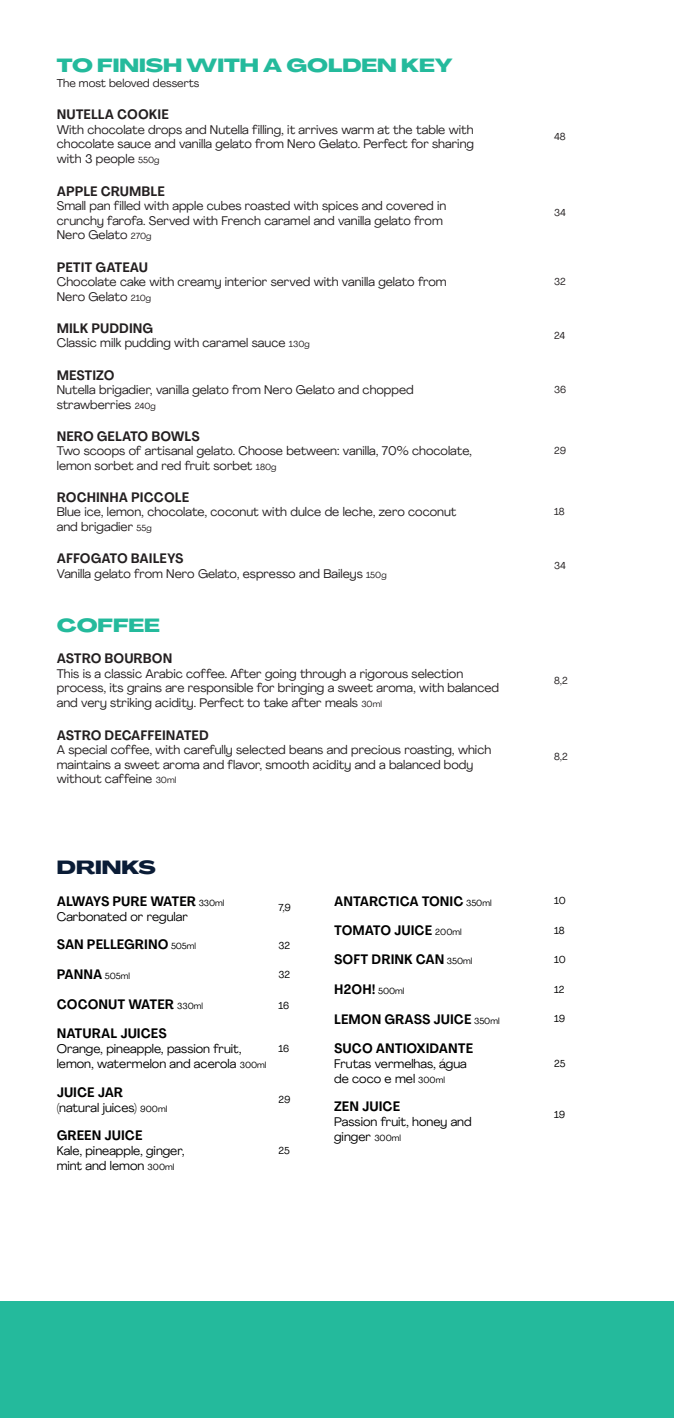
<style>
.page{position:relative;width:674px;height:1418px;background:#fff}
.page>*{position:absolute;margin:0;border:0;box-sizing:border-box;transform-origin:0 0}
.t1{font:800 18.75px "Agrandir Grand";color:#24ba9c}
.t2{font:800 18.75px "Agrandir Grand";color:#0a1c36}
.t3{font:700 13.5px "Agrandir Text";color:#000001}
.t4{font:700 13.5px "Agrandir Text";color:#231f20}
.t5{font:700 13.5px "Agrandir Text";letter-spacing:-.02em;color:#000001}
.t6{font:12.38px/14.9px "Agrandir";color:#231f20}
.t7{font:12.38px/14.9px "Agrandir";color:#000001}
.t8{font:11.25px "Agrandir";color:#231f20}
.t9{font:10px "Agrandir";color:#000001}
.t10{font:10px "Agrandir";color:#231f20}
.s1{font-size:8.75px}
.s2{font-family:"Agrandir";font-weight:400;font-size:8.75px}
</style>
<div class="page">
<div style="left:0;top:1300px;width:673px;height:117px;background:#24ba9c"></div>
<h1 class="t1" style="left:57px;top:54px;width:397px">TO FINISH WITH A GOLDEN KEY</h1>
<p class="t8" style="left:57px;top:76px;width:144px">The most beloved desserts</p>
<p class="t4" style="left:57px;top:106px;width:113px">NUTELLA COOKIE</p>
<p class="t6" style="left:57px;top:122px;width:418px;text-align:justify">With chocolate drops and Nutella filling, it arrives warm at the table with chocolate sauce and vanilla gelato from Nero Gelato. Perfect for sharing with 3 people <span class="s1">550g</span></p>
<p class="t4" style="left:57px;top:182px;width:109px">APPLE CRUMBLE</p>
<p class="t6" style="left:57px;top:198px;width:391px">Small pan filled with apple cubes roasted with spices and covered in crunchy farofa. Served with French caramel and vanilla gelato from<br>Nero Gelato <span class="s1">270g</span></p>
<p class="t4" style="left:57px;top:259px;width:93px">PETIT GATEAU</p>
<p class="t6" style="left:57px;top:274px;width:391px">Chocolate cake with creamy interior served with vanilla gelato from<br>Nero Gelato <span class="s1">210g</span></p>
<p class="t4" style="left:57px;top:320px;width:98px">MILK PUDDING</p>
<p class="t6" style="left:57px;top:335px;width:254px">Classic milk pudding with caramel sauce <span class="s1">130g</span></p>
<p class="t4" style="left:57px;top:366px;width:59px">MESTIZO</p>
<p class="t6" style="left:57px;top:382px;width:358px">Nutella brigadier, vanilla gelato from Nero Gelato and chopped strawberries <span class="s1">240g</span></p>
<p class="t10" style="left:554px;top:130px;width:13px">48</p>
<p class="t10" style="left:554px;top:206px;width:13px">34</p>
<p class="t10" style="left:554px;top:275px;width:13px">32</p>
<p class="t10" style="left:554px;top:329px;width:12px">24</p>
<p class="t10" style="left:554px;top:383px;width:14px">36</p>
<p class="t4" style="left:57px;top:428px;width:144px">NERO GELATO BOWLS</p>
<p class="t6" style="left:57px;top:443px;width:416px">Two scoops of artisanal gelato. Choose between: vanilla, 70% chocolate, lemon sorbet and red fruit sorbet <span class="s1">180g</span></p>
<p class="t4" style="left:57px;top:489px;width:134px">ROCHINHA PICCOLE</p>
<p class="t6" style="left:57px;top:504px;width:401px">Blue ice, lemon, chocolate, coconut with dulce de leche, zero coconut and brigadier <span class="s1">55g</span></p>
<p class="t10" style="left:554px;top:506px;width:12px">18</p>
<p class="t10" style="left:554px;top:559px;width:13px">34</p>
<p class="t10" style="left:554px;top:444px;width:14px">29</p>
<p class="t4" style="left:57px;top:550px;width:128px">AFFOGATO BAILEYS</p>
<p class="t6" style="left:57px;top:565px;width:331px">Vanilla gelato from Nero Gelato, espresso and Baileys <span class="s1">150g</span></p>
<h1 class="t1" style="left:57px;top:613px;width:104px">COFFEE</h1>
<p class="t4" style="left:57px;top:650px;width:117px">ASTRO BOURBON</p>
<p class="t6" style="left:57px;top:665px;width:443px">This is a classic Arabic coffee. After going through a rigorous selection process, its grains are responsible for bringing a sweet aroma, with balanced and very striking acidity. Perfect to take after meals <span class="s1">30ml</span></p>
<p class="t4" style="left:57px;top:726px;width:153px">ASTRO DECAFFEINATED</p>
<p class="t6" style="left:57px;top:741px;width:435px">A special coffee, with carefully selected beans and precious roasting, which maintains a sweet aroma and flavor, smooth acidity and a balanced body without caffeine <span class="s1">30ml</span></p>
<h1 class="t2" style="left:57px;top:855px;width:100px">DRINKS</h1>
<p class="t10" style="left:554px;top:674px;width:15px">8,2</p>
<p class="t10" style="left:554px;top:750px;width:15px">8,2</p>
<p class="t5" style="left:57px;top:892px;width:169px">ALWAYS PURE WATER <span class="s2">330ml</span></p>
<p class="t7" style="left:57px;top:908px;width:132px">Carbonated or regular</p>
<p class="t3" style="left:57px;top:936px;width:141px">SAN PELLEGRINO <span class="s2">505ml</span></p>
<p class="t3" style="left:57px;top:965px;width:75px">PANNA <span class="s2">505ml</span></p>
<p class="t3" style="left:57px;top:995px;width:148px">COCONUT WATER <span class="s2">330ml</span></p>
<p class="t3" style="left:57px;top:1025px;width:111px">NATURAL JUICES</p>
<p class="t7" style="left:57px;top:1041px;width:211px">Orange, pineapple, passion fruit, lemon, watermelon and acerola <span class="s1">300ml</span></p>
<p class="t3" style="left:57px;top:1083px;width:68px">JUICE JAR</p>
<p class="t7" style="left:57px;top:1099px;width:112px">(natural juices) <span class="s1">900ml</span></p>
<p class="t3" style="left:57px;top:1127px;width:87px">GREEN JUICE</p>
<p class="t7" style="left:57px;top:1143px;width:129px">Kale, pineapple, ginger, mint and lemon <span class="s1">300ml</span></p>
<p class="t9" style="left:278px;top:901px;width:14px">7,9</p>
<p class="t9" style="left:278px;top:939px;width:13px">32</p>
<p class="t9" style="left:278px;top:968px;width:13px">32</p>
<p class="t9" style="left:278px;top:999px;width:12px">16</p>
<p class="t9" style="left:278px;top:1042px;width:12px">16</p>
<p class="t9" style="left:278px;top:1093px;width:14px">29</p>
<p class="t9" style="left:278px;top:1144px;width:13px">25</p>
<p class="t3" style="left:334px;top:892px;width:159px">ANTARCTICA TONIC <span class="s2">350ml</span></p>
<p class="t9" style="left:554px;top:894px;width:13px">10</p>
<p class="t3" style="left:334px;top:921px;width:129px">TOMATO JUICE <span class="s2">200ml</span></p>
<p class="t9" style="left:554px;top:924px;width:12px">18</p>
<p class="t3" style="left:334px;top:951px;width:140px">SOFT DRINK CAN <span class="s2">350ml</span></p>
<p class="t9" style="left:554px;top:953px;width:13px">10</p>
<p class="t3" style="left:334px;top:980px;width:72px">H2OH! <span class="s2">500ml</span></p>
<p class="t9" style="left:554px;top:982px;width:12px">12</p>
<p class="t3" style="left:334px;top:1010px;width:167px">LEMON GRASS JUICE <span class="s2">350ml</span></p>
<p class="t9" style="left:554px;top:1012px;width:13px">19</p>
<p class="t9" style="left:554px;top:1056px;width:13px">25</p>
<p class="t3" style="left:334px;top:1039px;width:140px">SUCO ANTIOXIDANTE</p>
<p class="t7" style="left:334px;top:1055px;width:134px">Frutas vermelhas, água de coco e mel <span class="s1">300ml</span></p>
<p class="t3" style="left:334px;top:1098px;width:67px">ZEN JUICE</p>
<p class="t7" style="left:334px;top:1114px;width:139px">Passion fruit, honey and ginger <span class="s1">300ml</span></p>
<p class="t9" style="left:554px;top:1107px;width:13px">19</p>
</div>
